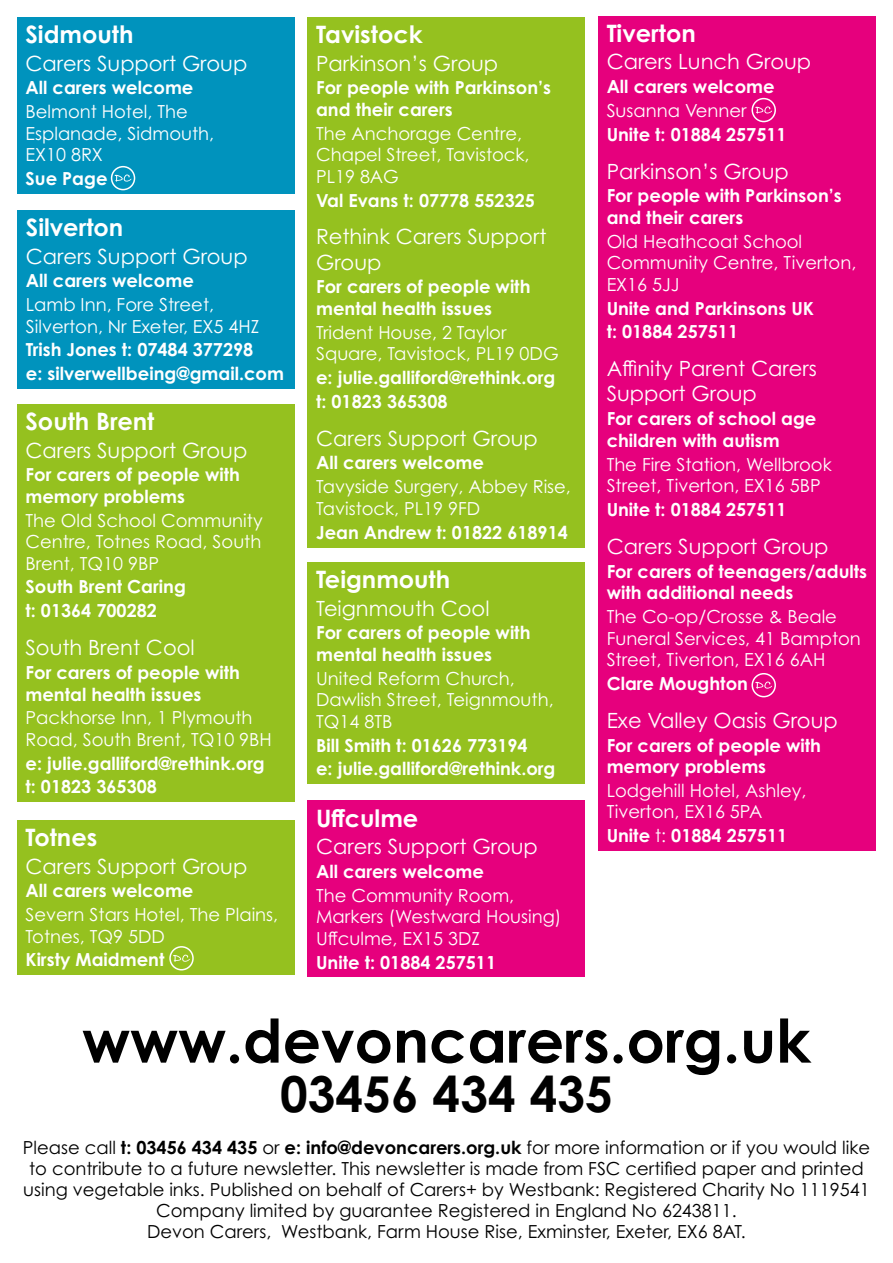
<style>
.page{position:relative;width:893px;height:1263px;background:#fff}
.page>*{position:absolute;margin:0;border:0;box-sizing:border-box;transform-origin:0 0}
.t1{font:700 60px "Century Gothic Pro";color:#000}
.t2{font:700 49.5px "Century Gothic Pro";color:#000}
.t3{font:700 24px "Century Gothic Pro";color:#fff}
.t4{font:21px/25.2px "Century Gothic Pro";color:#fff}
.t5{font:700 18px/21.6px "Century Gothic Pro";color:#fff}
.t6{font:18px/21.6px "Century Gothic Pro";color:#fff}
.t7{font:18px/21px "Century Gothic Pro";color:#000;text-align:center}
.s1{font-weight:400}
.s2{font-weight:700}
</style>
<div class="page">
<div style="left:308px;top:801px;width:277px;height:176px;background:#e6007d"></div>
<div style="left:308px;top:562px;width:277px;height:222px;background:#95c11f"></div>
<div style="left:598px;top:16px;width:278px;height:835px;background:#e6007d"></div>
<div style="left:17px;top:820px;width:278px;height:155px;background:#95c11f"></div>
<div style="left:17px;top:210px;width:278px;height:179px;background:#0093bd"></div>
<div style="left:17px;top:404px;width:278px;height:398px;background:#95c11f"></div>
<div style="left:308px;top:17px;width:277px;height:530px;background:#95c11f"></div>
<div style="left:751px;top:98px;width:25px;height:24px;border:2px solid #fff;border-radius:50%"></div>
<svg style="left:755px;top:106px;width:17px;height:8px"></svg>
<div style="left:751px;top:673px;width:25px;height:24px;border:2px solid #fff;border-radius:50%"></div>
<svg style="left:755px;top:681px;width:17px;height:8px"></svg>
<div style="left:169px;top:946px;width:25px;height:24px;border:2px solid #fff;border-radius:50%"></div>
<svg style="left:173px;top:954px;width:17px;height:8px"></svg>
<div style="left:17px;top:17px;width:278px;height:176px;background:#0093bd"></div>
<div style="left:111px;top:166px;width:24px;height:24px;border:2px solid #fff;border-radius:50%"></div>
<svg style="left:115px;top:174px;width:16px;height:8px"></svg>
<h3 class="t3" style="left:607px;top:18px;width:91px">Tiverton</h3>
<p class="t4" style="left:607px;top:49px;width:206px">Carers Lunch Group</p>
<p class="t5" style="left:607px;top:75px;width:169px">All carers welcome</p>
<p class="t6" style="left:607px;top:99px;width:142px">Susanna Venner</p>
<p class="t5" style="left:607px;top:123px;width:181px">Unite t: 01884 257511</p>
<p class="t4" style="left:607px;top:158px;width:184px">Parkinson’s Group</p>
<p class="t5" style="left:607px;top:185px;width:237px">For people with Parkinson’s and their carers</p>
<p class="t6" style="left:607px;top:230px;width:251px">Old Heathcoat School<br>Community Centre, Tiverton,<br>EX16 5JJ</p>
<p class="t5" style="left:607px;top:296px;width:209px;line-height:23.7px">Unite and Parkinsons UK t: 01884 257511</p>
<p class="t4" style="left:607px;top:356px;width:212px">Affinity Parent Carers<br>Support Group</p>
<p class="t5" style="left:607px;top:407px;width:211px">For carers of school age children with autism</p>
<p class="t6" style="left:607px;top:453px;width:227px">The Fire Station, Wellbrook<br>Street, Tiverton, EX16 5BP</p>
<p class="t5" style="left:607px;top:498px;width:181px">Unite t: 01884 257511</p>
<p class="t4" style="left:607px;top:533px;width:223px">Carers Support Group</p>
<p class="t5" style="left:607px;top:560px;width:262px">For carers of teenagers/adults with additional needs</p>
<p class="t6" style="left:607px;top:605px;width:256px">The Co-op/Crosse &amp; Beale<br>Funeral Services, 41 Bampton<br>Street, Tiverton, EX16 6AH</p>
<p class="t5" style="left:607px;top:672px;width:143px">Clare Moughton</p>
<p class="t4" style="left:607px;top:707px;width:233px">Exe Valley Oasis Group</p>
<p class="t5" style="left:607px;top:734px;width:216px">For carers of people with memory problems</p>
<p class="t6" style="left:607px;top:779px;width:201px">Lodgehill Hotel, Ashley,<br>Tiverton, EX16 5PA</p>
<h3 class="t3" style="left:26px;top:20px;width:110px">Sidmouth</h3>
<p class="t4" style="left:26px;top:50px;width:223px">Carers Support Group</p>
<p class="t5" style="left:26px;top:77px;width:169px">All carers welcome</p>
<p class="t6" style="left:26px;top:100px;width:190px">Belmont Hotel, The<br>Esplanade, Sidmouth,<br>EX10 8RX</p>
<p class="t5" style="left:26px;top:167px;width:84px">Sue Page</p>
<h3 class="t3" style="left:316px;top:20px;width:108px">Tavistock</h3>
<p class="t4" style="left:316px;top:50px;width:184px">Parkinson’s Group</p>
<p class="t5" style="left:316px;top:77px;width:237px">For people with Parkinson’s and their carers</p>
<p class="t6" style="left:316px;top:122px;width:215px">The Anchorage Centre,<br>Chapel Street, Tavistock,<br>PL19 8AG</p>
<p class="t5" style="left:316px;top:189px;width:220px">Val Evans t: 07778 552325</p>
<p class="t4" style="left:316px;top:224px;width:232px">Rethink Carers Support<br>Group</p>
<p class="t5" style="left:316px;top:276px;width:216px">For carers of people with mental health issues</p>
<p class="t6" style="left:316px;top:321px;width:244px">Trident House, 2 Taylor<br>Square, Tavistock, PL19 0DG</p>
<p class="t5" style="left:316px;top:365px;width:241px;line-height:23.7px">e: julie.galliford@rethink.org t: 01823 365308</p>
<p class="t4" style="left:316px;top:425px;width:223px">Carers Support Group</p>
<p class="t5" style="left:316px;top:452px;width:169px">All carers welcome</p>
<p class="t6" style="left:316px;top:476px;width:256px">Tavyside Surgery, Abbey Rise,<br>Tavistock, PL19 9FD</p>
<p class="t5" style="left:316px;top:521px;width:253px">Jean Andrew t: 01822 618914</p>
<h3 class="t3" style="left:26px;top:213px;width:99px">Silverton</h3>
<p class="t4" style="left:26px;top:243px;width:223px">Carers Support Group</p>
<p class="t5" style="left:26px;top:270px;width:169px">All carers welcome</p>
<p class="t6" style="left:26px;top:293px;width:235px">Lamb Inn, Fore Street,<br>Silverton, Nr Exeter, EX5 4HZ</p>
<p class="t5" style="left:26px;top:338px;width:260px;line-height:23.7px">Trish Jones t: 07484 377298<br>e: silverwellbeing@gmail.com</p>
<h3 class="t3" style="left:26px;top:406px;width:130px">South Brent</h3>
<p class="t4" style="left:26px;top:437px;width:223px">Carers Support Group</p>
<p class="t5" style="left:26px;top:463px;width:216px">For carers of people with memory problems</p>
<p class="t6" style="left:26px;top:509px;width:239px;text-align:justify">The Old School Community Centre, Totnes Road, South Brent, TQ10 9BP</p>
<p class="t5" style="left:26px;top:575px;width:162px;line-height:23.7px">South Brent Caring t: 01364 700282</p>
<p class="t4" style="left:26px;top:635px;width:171px">South Brent Cool</p>
<p class="t5" style="left:26px;top:661px;width:216px">For carers of people with mental health issues</p>
<p class="t6" style="left:26px;top:707px;width:248px">Packhorse Inn, 1 Plymouth<br>Road, South Brent, TQ10 9BH</p>
<p class="t5" style="left:26px;top:751px;width:241px;line-height:23.7px">e: julie.galliford@rethink.org t: 01823 365308</p>
<h3 class="t3" style="left:316px;top:565px;width:136px">Teignmouth</h3>
<p class="t4" style="left:316px;top:595px;width:175px">Teignmouth Cool</p>
<p class="t5" style="left:316px;top:622px;width:216px">For carers of people with mental health issues</p>
<p class="t6" style="left:316px;top:667px;width:239px">United Reform Church,<br>Dawlish Street, Teignmouth,<br>TQ14 8TB</p>
<p class="t5" style="left:316px;top:733px;width:241px;line-height:23.7px">Bill Smith t: 01626 773194<br>e: julie.galliford@rethink.org</p>
<h3 class="t3" style="left:316px;top:803px;width:104px">Uffculme</h3>
<p class="t4" style="left:316px;top:834px;width:223px">Carers Support Group</p>
<p class="t5" style="left:316px;top:860px;width:169px">All carers welcome</p>
<p class="t6" style="left:316px;top:884px;width:247px">The Community Room,<br>Markers (Westward Housing)<br>Uffculme, EX15 3DZ</p>
<p class="t5" style="left:316px;top:951px;width:181px">Unite t: 01884 257511</p>
<h3 class="t3" style="left:26px;top:822px;width:73px">Totnes</h3>
<p class="t5" style="left:607px;top:824px;width:182px">Unite <span class="s1">t:</span> 01884 257511</p>
<p class="t4" style="left:26px;top:853px;width:223px">Carers Support Group</p>
<p class="t5" style="left:26px;top:880px;width:169px">All carers welcome</p>
<p class="t6" style="left:26px;top:903px;width:254px">Severn Stars Hotel, The Plains,<br>Totnes, TQ9 5DD</p>
<p class="t5" style="left:26px;top:949px;width:140px">Kirsty Maidment</p>
<h1 class="t1" style="left:82px;top:1003px;width:730px">www.devoncarers.org.uk</h1>
<h2 class="t2" style="left:280px;top:1063px;width:334px">03456 434 435</h2>
<p class="t7" style="left:23px;top:1137px;width:849px">Please call <span class="s2">t: 03456 434 435</span> or <span class="s2">e: info@devoncarers.org.uk</span> for more information or if you would like to contribute to a future newsletter. This newsletter is made from FSC certified paper and printed using vegetable inks. Published on behalf of Carers+ by Westbank: Registered Charity No 1119541<br>Company limited by guarantee Registered in England No 6243811.<br>Devon Carers, Westbank, Farm House Rise, Exminster, Exeter, EX6 8AT.</p>
</div>
